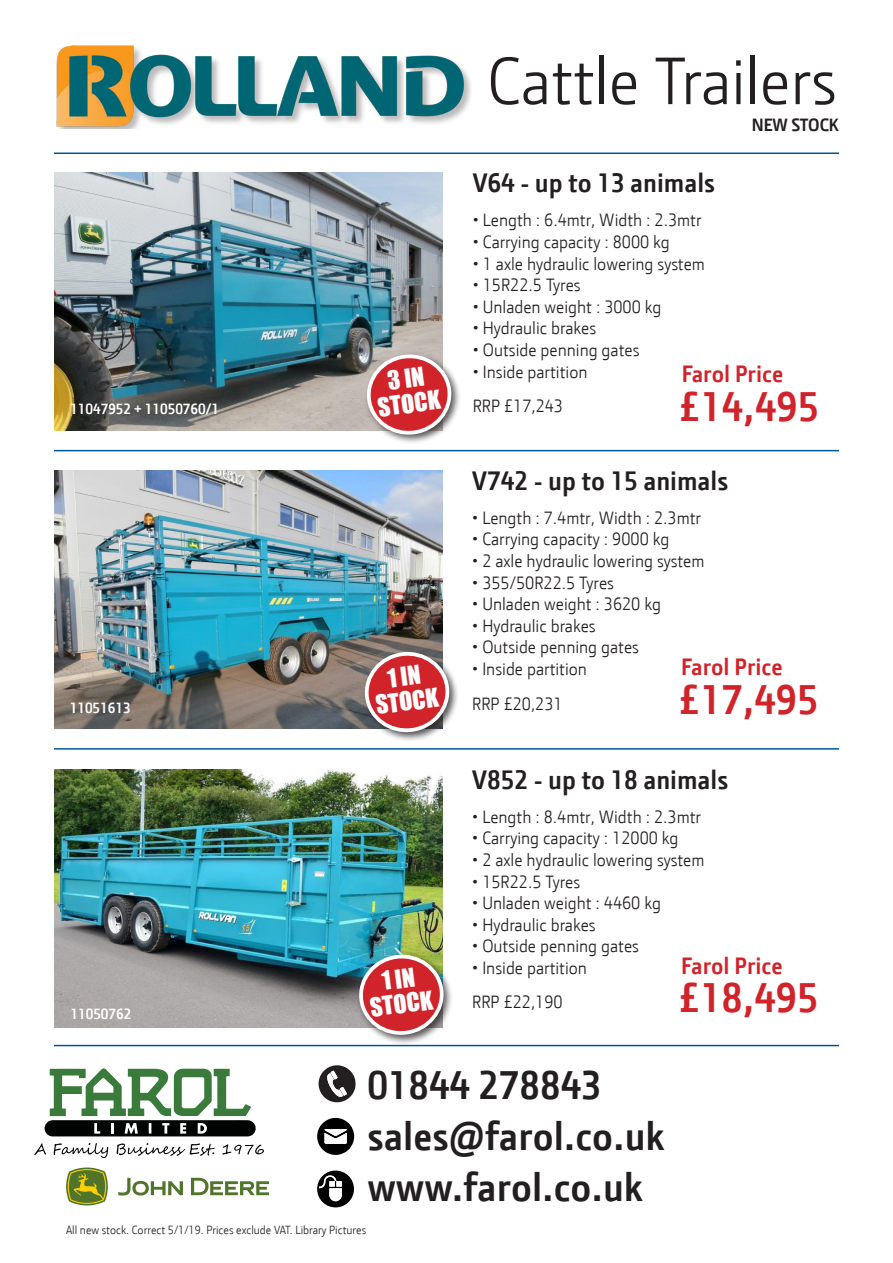
<style>
.page{position:relative;width:893px;height:1263px;background:#fff}
.page>*{position:absolute;margin:0;border:0;box-sizing:border-box;transform-origin:0 0}
.t1{font:67.5px "JD Sans";color:#231f20}
.t2{font:700 42px "JD Sans";color:#d1232a}
.t3{font:700 40.5px "JD Sans";color:#231f20}
.t4{font:700 27px "JD Sans";color:#231f20}
.t5{font:700 24px "JD Sans";color:#d1232a}
.t6{font:24px "Impact";color:#fff}
.t7{font:18px "JD Sans";color:#231f20}
.t8{font:700 18px "JD Sans";color:#231f20}
.t9{font:700 15px "JD Sans";color:#fff}
.t10{font:12px "JD Sans";color:#231f20}
</style>
<div class="page">
<svg style="left:317px;top:1118px;width:37px;height:37px"></svg>
<svg style="left:319px;top:1065px;width:37px;height:37px"></svg>
<svg style="left:317px;top:1170px;width:37px;height:37px"></svg>
<svg style="left:118px;top:1178px;width:151px;height:17px"></svg>
<svg style="left:66px;top:1167px;width:42px;height:38px;background:#8a993e"></svg>
<img style="left:54px;top:769px;width:388px;height:258px">
<img style="left:54px;top:470px;width:388px;height:258px">
<hr style="left:54px;top:450px;width:785px;height:1px;background:#005596">
<hr style="left:54px;top:748px;width:785px;height:2px;background:#005596">
<hr style="left:54px;top:1045px;width:785px;height:1px;background:#005596">
<hr style="left:54px;top:152px;width:785px;height:2px;background:#005596">
<div style="left:356px;top:952px;width:98px;height:93px;background:#231f20;opacity:.75"></div>
<div style="left:362px;top:649px;width:98px;height:93px;background:#231f20;opacity:.75"></div>
<img style="left:54px;top:173px;width:389px;height:258px">
<div style="left:364px;top:352px;width:98px;height:93px;background:#231f20;opacity:.75"></div>
<img style="left:56px;top:45px;width:415px;height:83px">
<svg style="left:34px;top:1143px;width:12px;height:12px"></svg>
<svg style="left:222px;top:1144px;width:42px;height:11px"></svg>
<svg style="left:54px;top:1143px;width:54px;height:15px"></svg>
<svg style="left:117px;top:1143px;width:98px;height:13px"></svg>
<svg style="left:44px;top:1068px;width:212px;height:68px"></svg>
<svg style="left:359px;top:954px;width:85px;height:83px;background:#c45f60"></svg>
<svg style="left:364px;top:651px;width:86px;height:83px;background:#c5595e"></svg>
<svg style="left:366px;top:354px;width:86px;height:83px"></svg>
<p class="t1" style="left:487px;top:38px;width:351px">Cattle Trailers</p>
<p class="t9" style="left:70px;top:399px;width:150px">11047952 + 11050760/1</p>
<p class="t9" style="left:70px;top:698px;width:62px">11051613</p>
<p class="t9" style="left:70px;top:1004px;width:62px">11050762</p>
<p class="t6" style="left:376px;top:389px;width:64px;rotate:-7deg">STOCK</p>
<p class="t6" style="left:374px;top:686px;width:64px;rotate:-7deg">STOCK</p>
<p class="t6" style="left:368px;top:989px;width:64px;rotate:-7deg">STOCK</p>
<p class="t8" style="left:752px;top:113px;width:89px">NEW STOCK</p>
<p class="t4" style="left:473px;top:165px;width:244px">V64 - up to 13 animals</p>
<p class="t7" style="left:473px;top:209px;width:230px">• Length : 6.4mtr, Width : 2.3mtr</p>
<p class="t7" style="left:473px;top:230px;width:199px">• Carrying capacity : 8000 kg</p>
<p class="t7" style="left:473px;top:252px;width:234px">• 1 axle hydraulic lowering system</p>
<p class="t7" style="left:473px;top:273px;width:109px">• 15R22.5 Tyres</p>
<p class="t7" style="left:473px;top:295px;width:190px">• Unladen weight : 3000 kg</p>
<p class="t7" style="left:473px;top:317px;width:125px">• Hydraulic brakes</p>
<p class="t7" style="left:473px;top:338px;width:168px">• Outside penning gates</p>
<p class="t7" style="left:473px;top:360px;width:116px">• Inside partition</p>
<p class="t7" style="left:473px;top:394px;width:92px">RRP £17,243</p>
<p class="t2" style="left:679px;top:378px;width:141px">£14,495</p>
<p class="t5" style="left:682px;top:358px;width:103px">Farol Price</p>
<p class="t4" style="left:472px;top:463px;width:258px">V742 - up to 15 animals</p>
<p class="t7" style="left:472px;top:506px;width:230px">• Length : 7.4mtr, Width : 2.3mtr</p>
<p class="t7" style="left:472px;top:528px;width:199px">• Carrying capacity : 9000 kg</p>
<p class="t7" style="left:472px;top:549px;width:234px">• 2 axle hydraulic lowering system</p>
<p class="t7" style="left:472px;top:571px;width:143px">• 355/50R22.5 Tyres</p>
<p class="t7" style="left:472px;top:592px;width:190px">• Unladen weight : 3620 kg</p>
<p class="t7" style="left:472px;top:614px;width:125px">• Hydraulic brakes</p>
<p class="t7" style="left:472px;top:636px;width:168px">• Outside penning gates</p>
<p class="t7" style="left:472px;top:657px;width:116px">• Inside partition</p>
<p class="t7" style="left:472px;top:692px;width:92px">RRP £20,231</p>
<p class="t5" style="left:681px;top:651px;width:103px">Farol Price</p>
<p class="t2" style="left:679px;top:671px;width:141px">£17,495</p>
<p class="t4" style="left:472px;top:762px;width:258px">V852 - up to 18 animals</p>
<p class="t7" style="left:472px;top:805px;width:230px">• Length : 8.4mtr, Width : 2.3mtr</p>
<p class="t7" style="left:472px;top:827px;width:208px">• Carrying capacity : 12000 kg</p>
<p class="t7" style="left:472px;top:848px;width:234px">• 2 axle hydraulic lowering system</p>
<p class="t7" style="left:472px;top:870px;width:109px">• 15R22.5 Tyres</p>
<p class="t7" style="left:472px;top:891px;width:190px">• Unladen weight : 4460 kg</p>
<p class="t7" style="left:472px;top:913px;width:125px">• Hydraulic brakes</p>
<p class="t7" style="left:472px;top:935px;width:168px">• Outside penning gates</p>
<p class="t7" style="left:472px;top:956px;width:116px">• Inside partition</p>
<p class="t7" style="left:472px;top:991px;width:92px">RRP £22,190</p>
<p class="t5" style="left:681px;top:950px;width:103px">Farol Price</p>
<p class="t2" style="left:679px;top:970px;width:141px">£18,495</p>
<p class="t3" style="left:367px;top:1058px;width:236px">01844 278843</p>
<p class="t3" style="left:367px;top:1109px;width:299px">sales@farol.co.uk</p>
<p class="t3" style="left:367px;top:1160px;width:277px">www.farol.co.uk</p>
<p class="t10" style="left:66px;top:1222px;width:302px">All new stock. Correct 5/1/19. Prices exclude VAT. Library Pictures</p>
</div>
